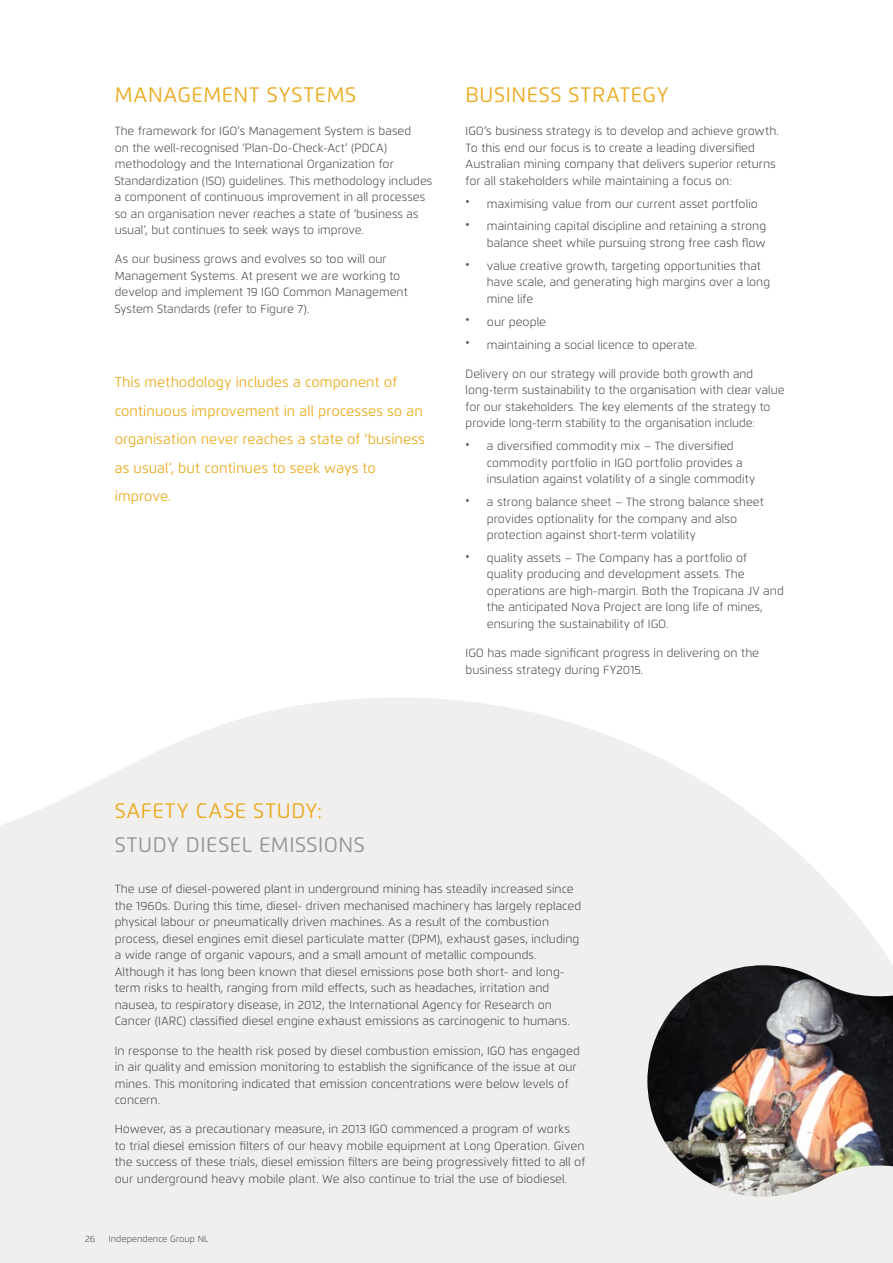
<style>
.page{position:relative;width:893px;height:1263px;background:#fff}
.page>*{position:absolute;margin:0;border:0;box-sizing:border-box;transform-origin:0 0}
.t1{font:21px "Flexo";letter-spacing:.03em;color:#ebab21}
.t2{font:21px "Flexo";letter-spacing:.025em;color:#939598}
.t3{font:14.25px/28.5px "Flexo";letter-spacing:.005em;color:#ebab21}
.t4{font:300 11.85px/16.5px "Flexo";color:#414042}
.t5{font:300 9px "Flexo";color:#414042}
</style>
<div class="page">
<svg style="left:0;top:698px;width:893px;height:565px;background:#f2f1f0"></svg>
<img style="left:647px;top:965px;width:246px;height:231px">
<h1 class="t1" style="left:115px;top:82px;width:243px">MANAGEMENT SYSTEMS</h1>
<p class="t4" style="left:115px;top:123px;width:319px">The framework for IGO’s Management System is based<br>on the well-recognised ‘Plan-Do-Check-Act’ (PDCA) methodology and the International Organization for Standardization (ISO) guidelines. This methodology includes a component of continuous improvement in all processes so an organisation never reaches a state of ‘business as usual’, but continues to seek ways to improve.</p>
<p class="t4" style="left:115px;top:251px;width:294px">As our business grows and evolves so too will our Management Systems. At present we are working to develop and implement 19 IGO Common Management System Standards (refer to Figure 7).</p>
<p class="t3" style="left:115px;top:368px;width:312px">This methodology includes a component of continuous improvement in all processes so an organisation never reaches a state of ‘business as usual’, but continues to seek ways to improve.</p>
<h1 class="t1" style="left:466px;top:82px;width:205px">BUSINESS STRATEGY</h1>
<p class="t4" style="left:466px;top:123px;width:315px">IGO’s business strategy is to develop and achieve growth.<br>To this end our focus is to create a leading diversified Australian mining company that delivers superior returns for all stakeholders while maintaining a focus on:</p>
<p class="t4" style="left:466px;top:195px;width:294px"><sup>•</sup> maximising value from our current asset portfolio</p>
<p class="t4" style="left:466px;top:218px;width:302px;text-align:right"><sup>•</sup> maintaining capital discipline and retaining a strong balance sheet while pursuing strong free cash flow</p>
<p class="t4" style="left:487px;top:257px;width:285px;text-indent:-21px"><sup>•</sup> value creative growth, targeting opportunities that have scale, and generating high margins over a long mine life</p>
<p class="t4" style="left:466px;top:313px;width:82px"><sup>•</sup> our people</p>
<p class="t4" style="left:466px;top:336px;width:233px"><sup>•</sup> maintaining a social licence to operate.</p>
<p class="t4" style="left:466px;top:365px;width:320px">Delivery on our strategy will provide both growth and long-term sustainability to the organisation with clear value for our stakeholders. The key elements of the strategy to provide long-term stability to the organisation include:</p>
<p class="t4" style="left:487px;top:438px;width:270px;text-indent:-21px"><sup>•</sup> a diversified commodity mix – The diversified commodity portfolio in IGO portfolio provides a insulation against volatility of a single commodity</p>
<p class="t4" style="left:487px;top:494px;width:278px;text-indent:-21px"><sup>•</sup> a strong balance sheet – The strong balance sheet provides optionality for the company and also protection against short-term volatility</p>
<p class="t4" style="left:487px;top:550px;width:298px;text-indent:-21px"><sup>•</sup> quality assets – The Company has a portfolio of quality producing and development assets. The operations are high-margin. Both the Tropicana JV and the anticipated Nova Project are long life of mines, ensuring the sustainability of IGO.</p>
<p class="t4" style="left:466px;top:645px;width:295px">IGO has made significant progress in delivering on the business strategy during FY2015.</p>
<h1 class="t1" style="left:115px;top:798px;width:209px">SAFETY CASE STUDY:</h1>
<h1 class="t2" style="left:115px;top:832px;width:252px">STUDY DIESEL EMISSIONS</h1>
<p class="t4" style="left:115px;top:881px;width:468px">The use of diesel-powered plant in underground mining has steadily increased since the 1960s. During this time, diesel- driven mechanised machinery has largely replaced physical labour or pneumatically driven machines. As a result of the combustion process, diesel engines emit diesel particulate matter (DPM), exhaust gases, including a wide range of organic vapours, and a small amount of metallic compounds.<br>Although it has long been known that diesel emissions pose both short- and long&shy;term risks to health, ranging from mild effects, such as headaches, irritation and nausea, to respiratory disease, in 2012, the International Agency for Research on Cancer (IARC) classified diesel engine exhaust emissions as carcinogenic to humans.</p>
<p class="t4" style="left:115px;top:1042px;width:467px">In response to the health risk posed by diesel combustion emission, IGO has engaged in air quality and emission monitoring to establish the significance of the issue at our mines. This monitoring indicated that emission concentrations were below levels of concern.</p>
<p class="t4" style="left:115px;top:1121px;width:472px">However, as a precautionary measure, in 2013 IGO commenced a program of works<br>to trial diesel emission filters of our heavy mobile equipment at Long Operation. Given the success of these trials, diesel emission filters are being progressively fitted to all of our underground heavy mobile plant. We also continue to trial the use of biodiesel.</p>
<p class="t5" style="left:85px;top:1234px;width:12px">26</p>
<p class="t5" style="left:109px;top:1234px;width:101px">Independence Group NL</p>
</div>
